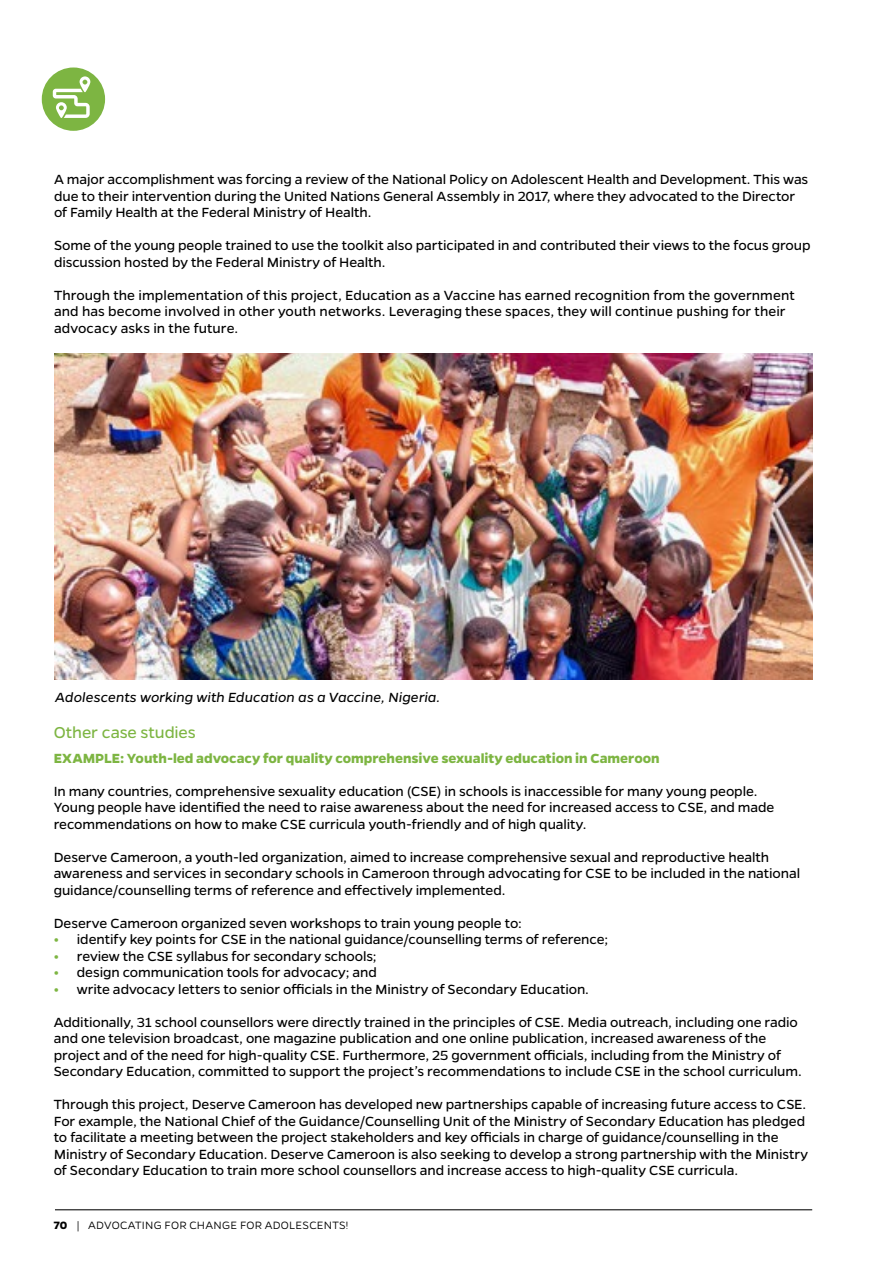
<style>
.page{position:relative;width:893px;height:1263px;background:#fff}
.page>*{position:absolute;margin:0;border:0;box-sizing:border-box;transform-origin:0 0}
.t1{font:17.85px "Gentona";letter-spacing:-.005em;color:#7db542}
.t2{font:15px/16.5px "Gentona";letter-spacing:-.005em;color:#000}
.t3{font:700 15px "Gentona";color:#7db542}
.t4{font:italic 15px "Gentona";letter-spacing:.005em;color:#000}
.t5{font:300 12px "Gentona";letter-spacing:.02em;color:#000}
.s1{font-weight:700;color:#7db542}
.s2{font-weight:700}
</style>
<div class="page">
<div style="left:42px;top:68px;width:63px;height:63px;background:#7db542;border-radius:50%"></div>
<svg style="left:53px;top:76px;width:37px;height:42px"></svg>
<hr style="left:55px;top:1209px;width:757px;height:1px;background:#000">
<img style="left:55px;top:353px;width:757px;height:326px">
<p class="t2" style="left:54px;top:171px;width:756px">A major accomplishment was forcing a review of the National Policy on Adolescent Health and Development. This was due to their intervention during the United Nations General Assembly in 2017, where they advocated to the Director of Family Health at the Federal Ministry of Health.</p>
<p class="t2" style="left:54px;top:237px;width:758px">Some of the young people trained to use the toolkit also participated in and contributed their views to the focus group discussion hosted by the Federal Ministry of Health.</p>
<p class="t2" style="left:54px;top:287px;width:742px">Through the implementation of this project, Education as a Vaccine has earned recognition from the government and has become involved in other youth networks. Leveraging these spaces, they will continue pushing for their advocacy asks in the future.</p>
<p class="t4" style="left:55px;top:688px;width:386px">Adolescents working with Education as a Vaccine, Nigeria.</p>
<p class="t1" style="left:54px;top:722px;width:144px">Other case studies</p>
<p class="t3" style="left:54px;top:749px;width:607px">EXAMPLE: Youth-led advocacy for quality comprehensive sexuality education in Cameroon</p>
<p class="t2" style="left:54px;top:783px;width:722px">In many countries, comprehensive sexuality education (CSE) in schools is inaccessible for many young people.<br>Young people have identified the need to raise awareness about the need for increased access to CSE, and made recommendations on how to make CSE curricula youth-friendly and of high quality.</p>
<p class="t2" style="left:54px;top:849px;width:748px">Deserve Cameroon, a youth-led organization, aimed to increase comprehensive sexual and reproductive health awareness and services in secondary schools in Cameroon through advocating for CSE to be included in the national guidance/counselling terms of reference and effectively implemented.</p>
<p class="t2" style="left:54px;top:915px;width:469px">Deserve Cameroon organized seven workshops to train young people to:</p>
<p class="t2" style="left:54px;top:931px;width:556px"><span class="s1">•</span> identify key points for CSE in the national guidance/counselling terms of reference;</p>
<p class="t2" style="left:54px;top:948px;width:325px"><span class="s1">•</span> review the CSE syllabus for secondary schools;</p>
<p class="t2" style="left:54px;top:964px;width:325px"><span class="s1">•</span> design communication tools for advocacy; and</p>
<p class="t2" style="left:54px;top:981px;width:537px"><span class="s1">•</span> write advocacy letters to senior officials in the Ministry of Secondary Education.</p>
<p class="t2" style="left:54px;top:1014px;width:749px">Additionally, 31 school counsellors were directly trained in the principles of CSE. Media outreach, including one radio and one television broadcast, one magazine publication and one online publication, increased awareness of the project and of the need for high-quality CSE. Furthermore, 25 government officials, including from the Ministry of Secondary Education, committed to support the project’s recommendations to include CSE in the school curriculum.</p>
<p class="t2" style="left:54px;top:1096px;width:756px">Through this project, Deserve Cameroon has developed new partnerships capable of increasing future access to CSE.<br>For example, the National Chief of the Guidance/Counselling Unit of the Ministry of Secondary Education has pledged to facilitate a meeting between the project stakeholders and key officials in charge of guidance/counselling in the Ministry of Secondary Education. Deserve Cameroon is also seeking to develop a strong partnership with the Ministry of Secondary Education to train more school counsellors and increase access to high-quality CSE curricula.</p>
<p class="t5" style="left:54px;top:1218px;width:296px"><span class="s2">70</span> | ADVOCATING FOR CHANGE FOR ADOLESCENTS!</p>
</div>
